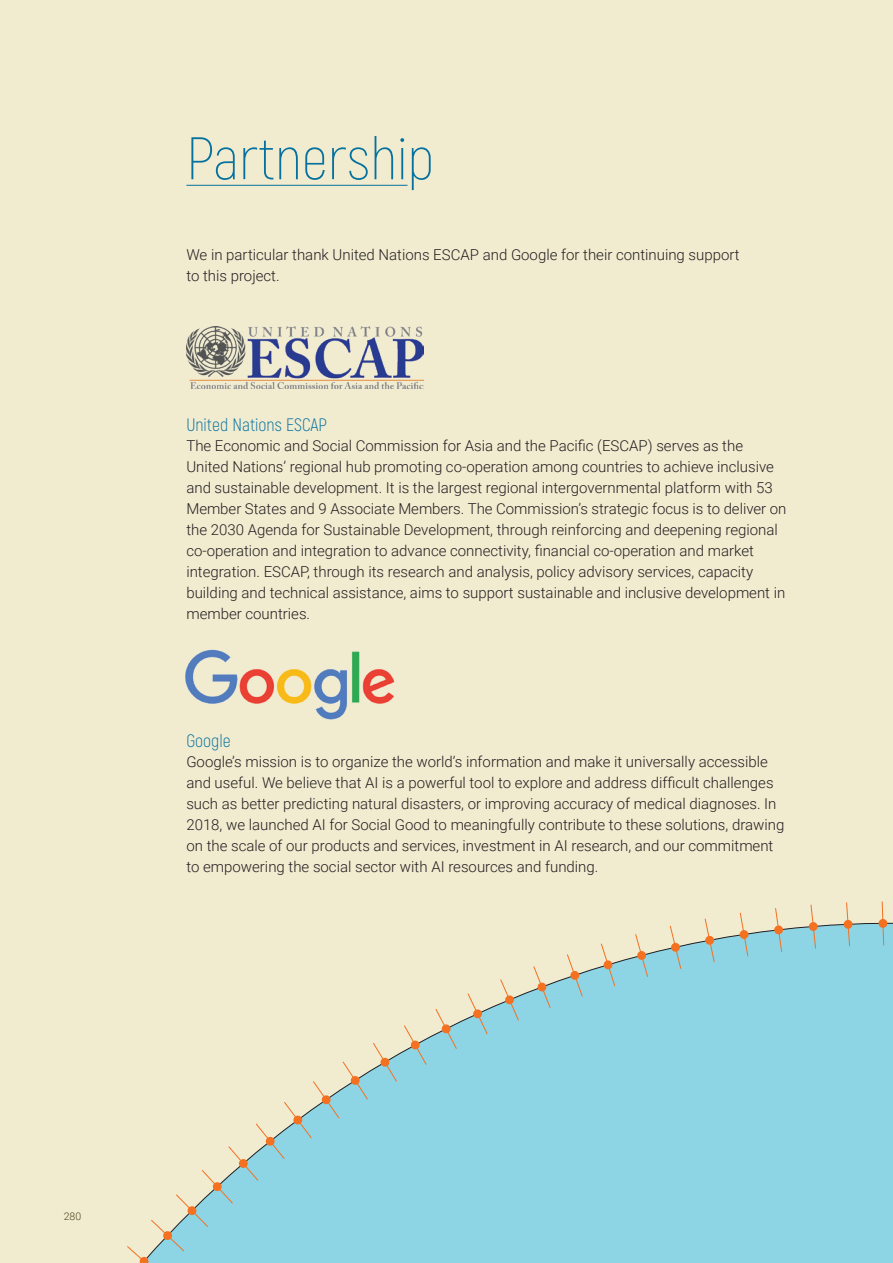
<style>
.page{position:relative;width:893px;height:1263px;background:#f1ebd0}
.page>*{position:absolute;margin:0;border:0;box-sizing:border-box;transform-origin:0 0}
.t1{font:200 60px "Akrobat";color:#05719e}
.t2{font:300 18px "Akrobat";color:#05719e}
.t3{font:300 15px/21px "Roboto";color:#231f20}
.t4{font:300 10.5px "Roboto";color:#4d431c}
</style>
<div class="page">
<svg style="left:397px;top:923px;width:496px;height:340px"></svg>
<div style="left:878px;top:919px;width:9px;height:9px;background:#f37121;border-radius:50%"></div>
<svg style="left:882px;top:901px;width:2px;height:45px"></svg>
<svg style="left:843px;top:920px;width:10px;height:9px"></svg>
<svg style="left:846px;top:902px;width:4px;height:44px"></svg>
<svg style="left:809px;top:922px;width:9px;height:9px"></svg>
<svg style="left:811px;top:904px;width:5px;height:45px"></svg>
<svg style="left:775px;top:908px;width:7px;height:44px"></svg>
<svg style="left:740px;top:912px;width:8px;height:45px"></svg>
<svg style="left:705px;top:918px;width:10px;height:44px"></svg>
<svg style="left:670px;top:925px;width:11px;height:44px"></svg>
<svg style="left:635px;top:934px;width:13px;height:43px"></svg>
<svg style="left:601px;top:943px;width:14px;height:43px"></svg>
<svg style="left:567px;top:954px;width:16px;height:43px"></svg>
<svg style="left:533px;top:966px;width:18px;height:42px"></svg>
<svg style="left:500px;top:979px;width:19px;height:42px"></svg>
<svg style="left:468px;top:993px;width:20px;height:41px"></svg>
<svg style="left:435px;top:1009px;width:22px;height:40px"></svg>
<svg style="left:404px;top:1025px;width:23px;height:40px"></svg>
<svg style="left:127px;top:1043px;width:270px;height:220px"></svg>
<hr style="left:186px;top:185px;width:221px;height:1px;background:#05719e">
<img style="left:185px;top:649px;width:210px;height:71px">
<img style="left:186px;top:327px;width:238px;height:61px">
<p class="t1" style="left:186px;top:123px;width:249px">Partnership</p>
<p class="t3" style="left:186px;top:244px;width:555px">We in particular thank United Nations ESCAP and Google for their continuing support to this project.</p>
<p class="t2" style="left:186px;top:414px;width:142px">United Nations ESCAP</p>
<p class="t3" style="left:186px;top:434px;width:601px">The Economic and Social Commission for Asia and the Pacific (ESCAP) serves as the United Nations’ regional hub promoting co-operation among countries to achieve inclusive and sustainable development. It is the largest regional intergovernmental platform with 53<br>Member States and 9 Associate Members. The Commission’s strategic focus is to deliver on the 2030 Agenda for Sustainable Development, through reinforcing and deepening regional co-operation and integration to advance connectivity, financial co-operation and market integration. ESCAP, through its research and analysis, policy advisory services, capacity building and technical assistance, aims to support sustainable and inclusive development in member countries.</p>
<p class="t2" style="left:186px;top:730px;width:46px">Google</p>
<p class="t3" style="left:186px;top:751px;width:599px">Google’s mission is to organize the world’s information and make it universally accessible and useful. We believe that AI is a powerful tool to explore and address difficult challenges such as better predicting natural disasters, or improving accuracy of medical diagnoses. In 2018, we launched AI for Social Good to meaningfully contribute to these solutions, drawing on the scale of our products and services, investment in AI research, and our commitment to empowering the social sector with AI resources and funding.</p>
<p class="t4" style="left:64px;top:1209px;width:19px">280</p>
</div>
